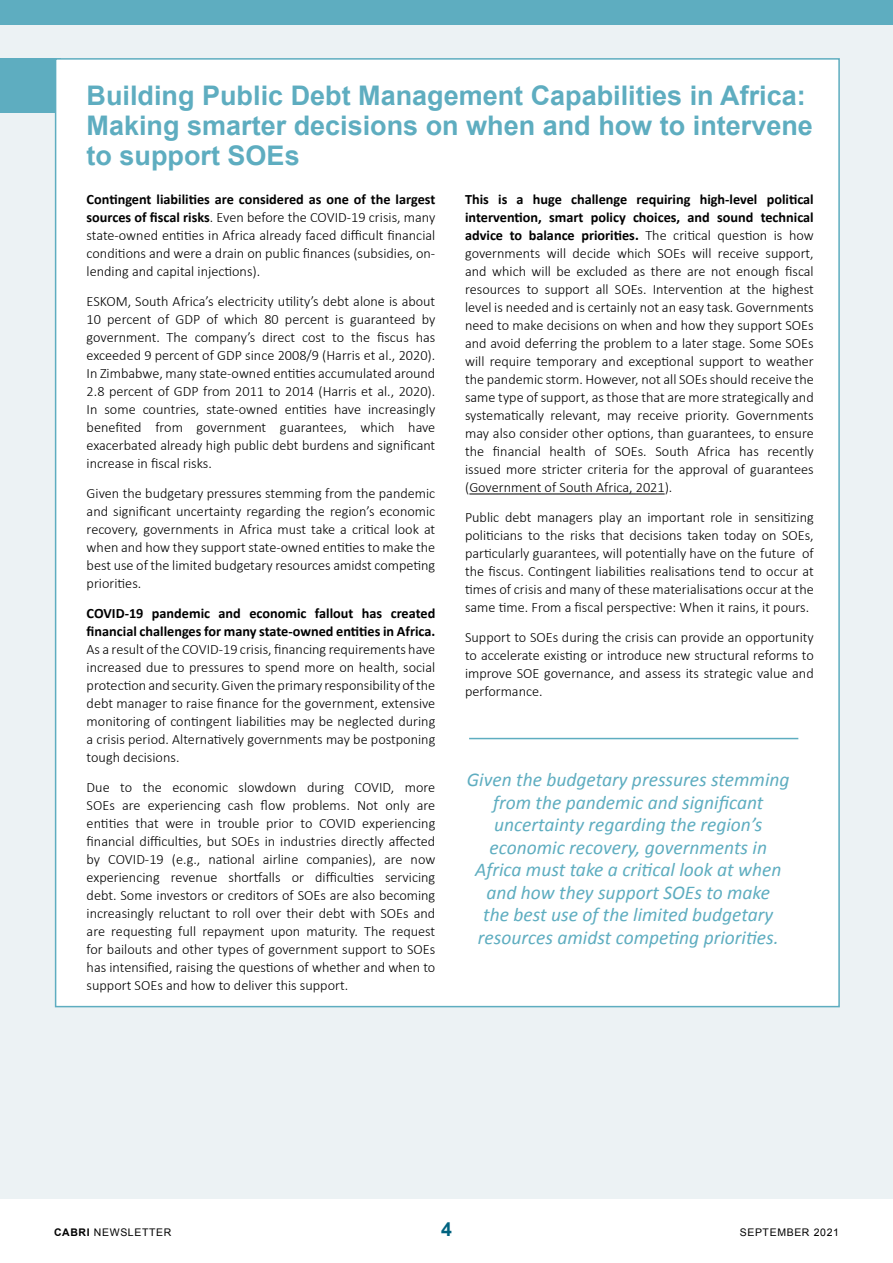
<style>
.page{position:relative;width:893px;height:1263px;background:#fff}
.page>*{position:absolute;margin:0;border:0;box-sizing:border-box;transform-origin:0 0}
.t1{font:700 27px/30px "Arial";color:#5eadc0}
.t2{font:italic 19.5px/22.5px "Calibri";color:#5eadc0;text-align:center}
.t3{font:700 19.5px "Arial";color:#006380}
.t4{font:300 14.25px/18px "Calibri";color:#000;text-align:justify}
.t5{font:700 14.25px/18px "Calibri";color:#000}
.t6{font:10.5px "Arial";letter-spacing:.06em;color:#000}
.s1{font-weight:700}
</style>
<div class="page">
<div style="left:0;top:0;width:893px;height:1257px;background:#ecf2f4"></div>
<div style="left:0;top:58px;width:60px;height:54px;background:#5eadc0"></div>
<div style="left:55px;top:58px;width:785px;height:949px;background:#fff;border:2px solid #5eadc0"></div>
<hr style="left:469px;top:494px;width:196px;height:1px;background:#000">
<hr style="left:469px;top:738px;width:329px;height:1px;background:#5eadc0">
<hr style="left:892px;top:927px;width:1px;height:336px;background:#fff">
<div style="left:0;top:1199px;width:893px;height:64px;background:#fff"></div>
<div style="left:0;top:0;width:893px;height:24px;background:#5eadc0"></div>
<h1 class="t1" style="left:87px;top:81px;width:728px">Building Public Debt Management Capabilities in Africa:<br>Making smarter decisions on when and how to intervene to support SOEs</h1>
<p class="t4" style="left:87px;top:190px;width:350px"><span class="s1">Contingent liabilities are considered as one of the largest sources of fiscal risks</span>. Even before the COVID-19 crisis, many state-owned entities in Africa already faced difficult financial conditions and were a drain on public finances (subsidies, on&shy;lending and capital injections).</p>
<p class="t4" style="left:87px;top:292px;width:350px">ESKOM, South Africa’s electricity utility’s debt alone is about 10 percent of GDP of which 80 percent is guaranteed by government. The company’s direct cost to the fiscus has exceeded 9 percent of GDP since 2008/9 (Harris et al., 2020).<br>In Zimbabwe, many state-owned entities accumulated around 2.8 percent of GDP from 2011 to 2014 (Harris et al., 2020).<br>In some countries, state-owned entities have increasingly benefited from government guarantees, which have exacerbated already high public debt burdens and significant increase in fiscal risks.</p>
<p class="t4" style="left:87px;top:484px;width:350px">Given the budgetary pressures stemming from the pandemic and significant uncertainty regarding the region’s economic recovery, governments in Africa must take a critical look at when and how they support state-owned entities to make the best use of the limited budgetary resources amidst competing priorities.</p>
<p class="t5" style="left:87px;top:604px;width:350px">COVID-19 pandemic and economic fallout has created financial challenges for many state-owned entities in Africa.</p>
<p class="t4" style="left:87px;top:640px;width:350px">As a result of the COVID-19 crisis, financing requirements have increased due to pressures to spend more on health, social protection and security. Given the primary responsibility of the debt manager to raise finance for the government, extensive monitoring of contingent liabilities may be neglected during a crisis period. Alternatively governments may be postponing tough decisions.</p>
<p class="t4" style="left:87px;top:778px;width:350px">Due to the economic slowdown during COVID, more SOEs are experiencing cash flow problems. Not only are entities that were in trouble prior to COVID experiencing financial difficulties, but SOEs in industries directly affected by COVID-19 (e.g., national airline companies), are now experiencing revenue shortfalls or difficulties servicing debt. Some investors or creditors of SOEs are also becoming increasingly reluctant to roll over their debt with SOEs and are requesting full repayment upon maturity. The request for bailouts and other types of government support to SOEs has intensified, raising the questions of whether and when to support SOEs and how to deliver this support.</p>
<p class="t4" style="left:465px;top:190px;width:350px"><span class="s1">This is a huge challenge requiring high-level political intervention, smart policy choices, and sound technical advice to balance priorities.</span> The critical question is how governments will decide which SOEs will receive support, and which will be excluded as there are not enough fiscal resources to support all SOEs. Intervention at the highest level is needed and is certainly not an easy task. Governments need to make decisions on when and how they support SOEs and avoid deferring the problem to a later stage. Some SOEs will require temporary and exceptional support to weather the pandemic storm. However, not all SOEs should receive the same type of support, as those that are more strategically and systematically relevant, may receive priority. Governments may also consider other options, than guarantees, to ensure the financial health of SOEs. South Africa has recently issued more stricter criteria for the approval of guarantees (Government of South Africa, 2021).</p>
<p class="t4" style="left:465px;top:508px;width:350px">Public debt managers play an important role in sensitizing politicians to the risks that decisions taken today on SOEs, particularly guarantees, will potentially have on the future of the fiscus. Contingent liabilities realisations tend to occur at times of crisis and many of these materialisations occur at the same time. From a fiscal perspective: When it rains, it pours.</p>
<p class="t4" style="left:465px;top:628px;width:350px">Support to SOEs during the crisis can provide an opportunity to accelerate existing or introduce new structural reforms to improve SOE governance, and assess its strategic value and performance.</p>
<p class="t2" style="left:467px;top:768px;width:324px">Given the budgetary pressures stemming from the pandemic and significant uncertainty regarding the region’s economic recovery, governments in Africa must take a critical look at when and how they support SOEs to make<br>the best use of the limited budgetary resources amidst competing priorities.</p>
<p class="t6" style="left:54px;top:1225px;width:119px"><span class="s1">CABRI</span> NEWSLETTER</p>
<h2 class="t3" style="left:441px;top:1216px;width:12px">4</h2>
<p class="t6" style="left:740px;top:1225px;width:101px">SEPTEMBER 2021</p>
</div>
